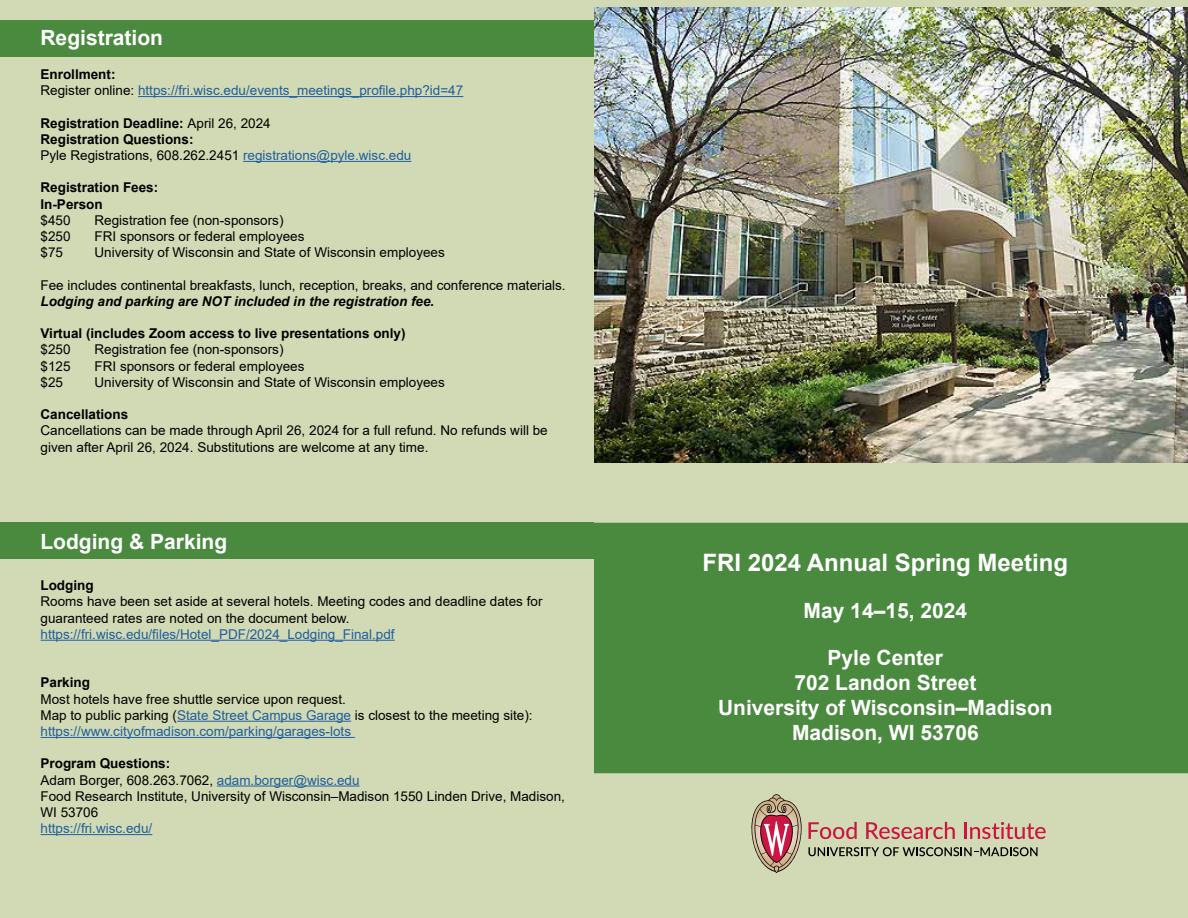
<style>
.page{position:relative;width:1188px;height:918px;background:#d1dab4}
.page>*{position:absolute;margin:0;border:0;box-sizing:border-box;transform-origin:0 0}
.t1{font:700 24px "Arial";color:#fff}
.t2{font:700 21px/25.2px "Arial";color:#fff;text-align:center}
.t3{font:13.5px/16.2px "Arial";color:#000}
.t4{font:700 13.5px/16.2px "Arial";color:#000}
.t5{font:13.5px/16.2px "Arial";color:#215e9e}
.t6{font:italic 700 13.5px "Arial";color:#000}
.s1{font-weight:700;color:#000}
.s2{color:#000}
.s3{font-weight:400}
.s4{font-weight:400;color:#215e9e}
.s5{color:#215e9e}
.s6{font-weight:700}
</style>
<div class="page">
<div style="left:0;top:20px;width:594px;height:37px;background:#4a8a3f"></div>
<img style="left:594px;top:8px;width:594px;height:455px">
<div style="left:594px;top:523px;width:594px;height:250px;background:#4a8a3f"></div>
<div style="left:603px;top:554px;width:565px;height:212px;background:#4a8a3f"></div>
<svg style="left:751px;top:794px;width:295px;height:79px"></svg>
<hr style="left:138px;top:96px;width:325px;height:1px;background:#215e9e">
<hr style="left:243px;top:161px;width:168px;height:1px;background:#215e9e">
<div style="left:0;top:523px;width:594px;height:36px;background:#4a8a3f"></div>
<hr style="left:40px;top:640px;width:355px;height:1px;background:#215e9e">
<hr style="left:177px;top:721px;width:174px;height:1px;background:#215e9e">
<hr style="left:40px;top:737px;width:315px;height:1px;background:#215e9e">
<hr style="left:217px;top:786px;width:143px;height:1px;background:#215e9e">
<hr style="left:40px;top:834px;width:112px;height:1px;background:#215e9e">
<h2 class="t2" style="left:40px;top:26px;width:124px">Registration</h2>
<p class="t5" style="left:40px;top:66px;width:424px"><span class="s1">Enrollment:<br></span><span class="s2">Register online:</span> https://fri.wisc.edu/events_meetings_profile.php?id=47</p>
<p class="t4" style="left:40px;top:115px;width:372px">Registration Deadline: <span class="s3">April 26, 2024<br></span>Registration Questions:<br><span class="s3">Pyle Registrations, 608.262.2451</span> <span class="s4">registrations@pyle.wisc.edu</span></p>
<p class="t4" style="left:40px;top:180px;width:119px">Registration Fees:<br>In-Person</p>
<p class="t3" style="left:40px;top:212px;width:32px">$450</p>
<p class="t3" style="left:94px;top:212px;width:191px">Registration fee (non-sponsors)</p>
<p class="t3" style="left:40px;top:228px;width:32px">$250</p>
<p class="t3" style="left:94px;top:228px;width:212px">FRI sponsors or federal employees</p>
<p class="t3" style="left:40px;top:244px;width:24px">$75</p>
<p class="t3" style="left:94px;top:244px;width:352px">University of Wisconsin and State of Wisconsin employees</p>
<p class="t3" style="left:40px;top:277px;width:527px">Fee includes continental breakfasts, lunch, reception, breaks, and conference materials.</p>
<p class="t6" style="left:40px;top:292px;width:395px">Lodging and parking are NOT included in the registration fee.</p>
<p class="t4" style="left:40px;top:325px;width:367px">Virtual (includes Zoom access to live presentations only)</p>
<p class="t3" style="left:40px;top:341px;width:32px">$250</p>
<p class="t3" style="left:94px;top:341px;width:191px">Registration fee (non-sponsors)</p>
<p class="t3" style="left:40px;top:358px;width:32px">$125</p>
<p class="t3" style="left:94px;top:358px;width:212px">FRI sponsors or federal employees</p>
<p class="t3" style="left:40px;top:374px;width:24px">$25</p>
<p class="t3" style="left:94px;top:374px;width:352px">University of Wisconsin and State of Wisconsin employees</p>
<p class="t4" style="left:40px;top:406px;width:89px">Cancellations</p>
<p class="t3" style="left:40px;top:422px;width:509px">Cancellations can be made through April 26, 2024 for a full refund. No refunds will be given after April 26, 2024. Substitutions are welcome at any time.</p>
<h2 class="t2" style="left:40px;top:529px;width:188px">Lodging &amp; Parking</h2>
<p class="t4" style="left:40px;top:578px;width:55px">Lodging</p>
<p class="t3" style="left:40px;top:593px;width:504px">Rooms have been set aside at several hotels. Meeting codes and deadline dates for guaranteed rates are noted on the document below.</p>
<p class="t5" style="left:40px;top:626px;width:356px">https://fri.wisc.edu/files/Hotel_PDF/2024_Lodging_Final.pdf</p>
<p class="t4" style="left:40px;top:675px;width:51px">Parking</p>
<p class="t3" style="left:40px;top:691px;width:494px">Most hotels have free shuttle service upon request.<br>Map to public parking (<span class="s5">State Street Campus Garage</span> is closest to the meeting site): <span class="s5">https://www.cityofmadison.com/parking/garages-lots</span></p>
<p class="t3" style="left:40px;top:755px;width:526px"><span class="s6">Program Questions:<br></span>Adam Borger, 608.263.7062, <span class="s5">adam.borger@wisc.edu<br></span>Food Research Institute, University of Wisconsin–Madison 1550 Linden Drive, Madison, WI 53706</p>
<p class="t5" style="left:40px;top:820px;width:113px">https://fri.wisc.edu/</p>
<h1 class="t1" style="left:702px;top:546px;width:367px">FRI 2024 Annual Spring Meeting</h1>
<h2 class="t2" style="left:804px;top:598px;width:165px">May 14–15, 2024</h2>
<h2 class="t2" style="left:718px;top:645px;width:336px">Pyle Center<br>702 Landon Street<br>University of Wisconsin–Madison<br>Madison, WI 53706</h2>
</div>
